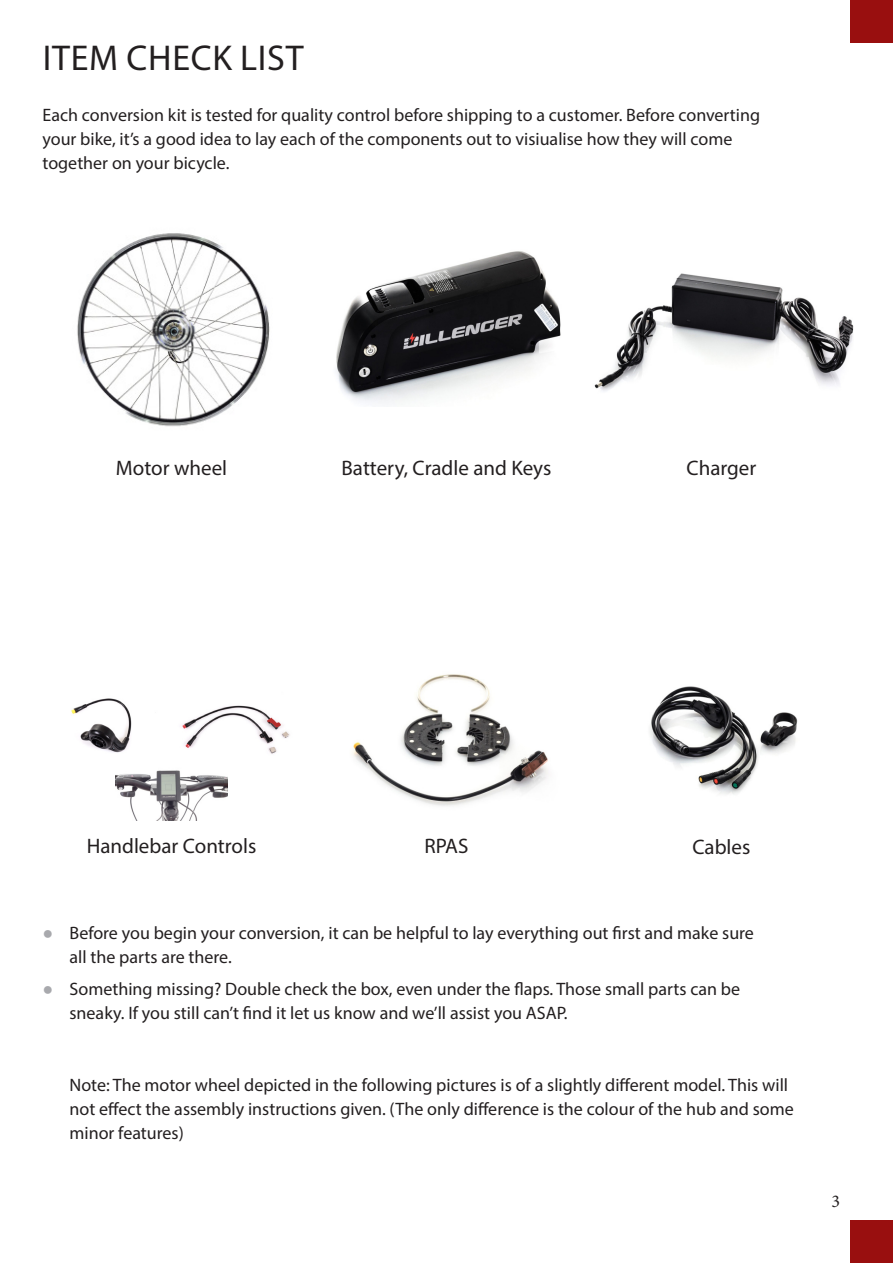
<style>
.page{position:relative;width:893px;height:1263px;background:#fff}
.page>*{position:absolute;margin:0;border:0;box-sizing:border-box;transform-origin:0 0}
.Chapter{font:36px "Myriad Pro";letter-spacing:.02em;color:#231f20}
.Normal_text_-_center{font:21px "Myriad Pro";color:#231f20}
.Normal_text{font:18px/24px "Myriad Pro";color:#231f20}
.t1{font:18px "Minion Pro";color:#231f20}
.s1{font-family:"Arial";color:#a8a9ad}
</style>
<div class="page">
<img style="left:77px;top:233px;width:193px;height:194px">
<img style="left:336px;top:251px;width:225px;height:152px">
<img style="left:352px;top:674px;width:196px;height:132px">
<img style="left:650px;top:686px;width:148px;height:108px">
<img style="left:182px;top:705px;width:108px;height:49px">
<img style="left:71px;top:698px;width:61px;height:55px">
<img style="left:115px;top:770px;width:113px;height:50px">
<div style="left:850px;top:0;width:43px;height:43px;background:#990f0f"></div>
<div style="left:850px;top:1220px;width:43px;height:43px;background:#990f0f"></div>
<img style="left:594px;top:273px;width:260px;height:118px">
<p class="Chapter" style="left:43px;top:36px;width:262px">ITEM CHECK LIST</p>
<p class="Normal_text" style="left:43px;top:103px;width:719px">Each conversion kit is tested for quality control before shipping to a customer. Before converting your bike, it’s a good idea to lay each of the components out to visiualise how they will come together on your bicycle.</p>
<p class="Normal_text_-_center" style="left:116px;top:455px;width:113px">Motor wheel</p>
<p class="Normal_text_-_center" style="left:342px;top:455px;width:211px">Battery, Cradle and Keys</p>
<p class="Normal_text_-_center" style="left:687px;top:455px;width:71px">Charger</p>
<p class="Normal_text_-_center" style="left:87px;top:833px;width:171px">Handlebar Controls</p>
<p class="Normal_text_-_center" style="left:425px;top:833px;width:45px">RPAS</p>
<p class="Normal_text_-_center" style="left:692px;top:834px;width:59px">Cables</p>
<p class="Normal_text" style="left:70px;top:920px;width:686px;text-indent:-27px"><span class="s1">●</span> Before you begin your conversion, it can be helpful to lay everything out first and make sure all the parts are there.</p>
<p class="Normal_text" style="left:70px;top:977px;width:672px;text-indent:-27px"><span class="s1">●</span> Something missing? Double check the box, even under the flaps. Those small parts can be sneaky. If you still can’t find it let us know and we’ll assist you ASAP.</p>
<p class="Normal_text" style="left:70px;top:1073px;width:726px">Note: The motor wheel depicted in the following pictures is of a slightly different model. This will not effect the assembly instructions given. (The only difference is the colour of the hub and some minor features)</p>
<p class="t1" style="left:831px;top:1189px;width:10px">3</p>
</div>
